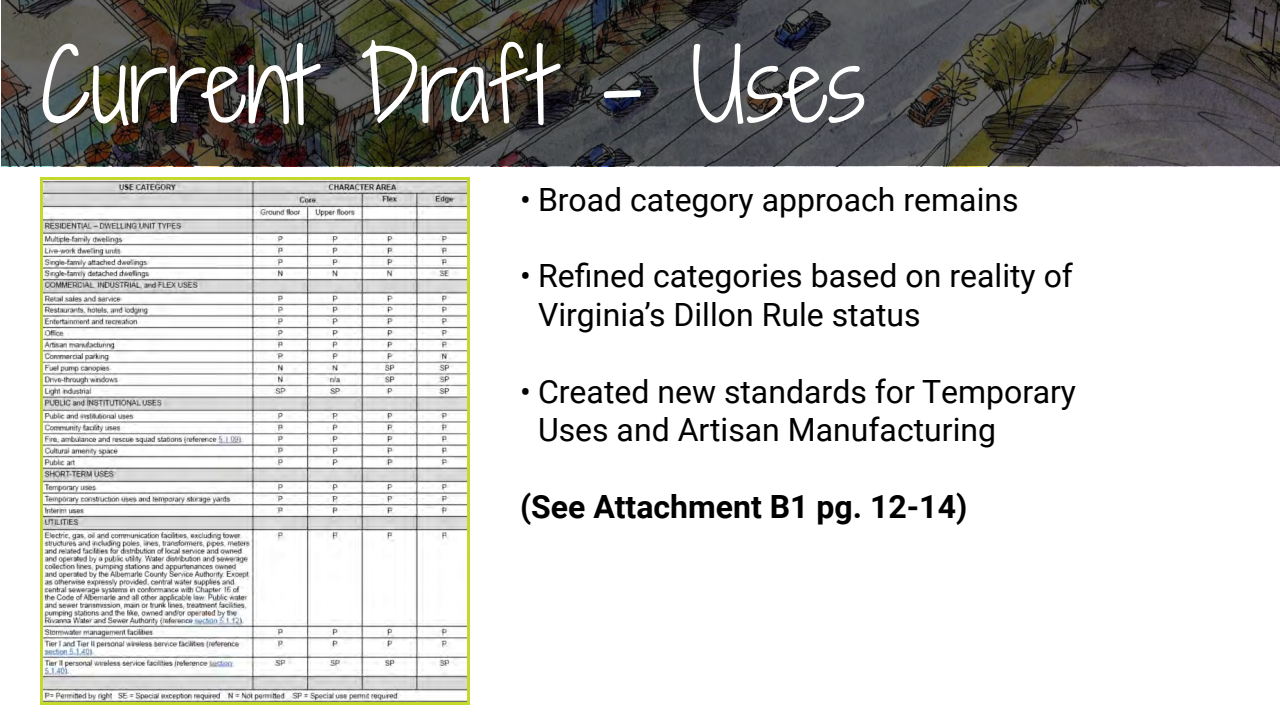
<style>
.page{position:relative;width:1280px;height:720px;background:#fff}
.page>*{position:absolute;margin:0;border:0;box-sizing:border-box;transform-origin:0 0}
.t1{font:96px "Shadows Into Light Two";color:#fff}
.t2{font:32px/38.4px "Roboto";color:#000}
.t3{font:700 32px "Roboto";color:#000}
</style>
<div class="page">
<svg style="left:1px;top:0;width:1279px;height:166px;background:#403f3a"></svg>
<img style="left:44px;top:181px;width:422px;height:520px">
<div style="left:40px;top:177px;width:430px;height:528px;border:3px solid #c5d92d"></div>
<p class="t1" style="left:40px;top:16px;width:827px">Current Draft - Uses</p>
<p class="t2" style="left:520px;top:179px;width:500px">• Broad category approach remains</p>
<p class="t2" style="left:538px;top:256px;width:537px;text-indent:-18px">• Refined categories based on reality of<br>Virginia’s Dillon Rule status</p>
<p class="t2" style="left:538px;top:371px;width:540px;text-indent:-18px">• Created new standards for Temporary<br>Uses and Artisan Manufacturing</p>
<p class="t3" style="left:520px;top:484px;width:449px">(See Attachment B1 pg. 12-14)</p>
</div>
